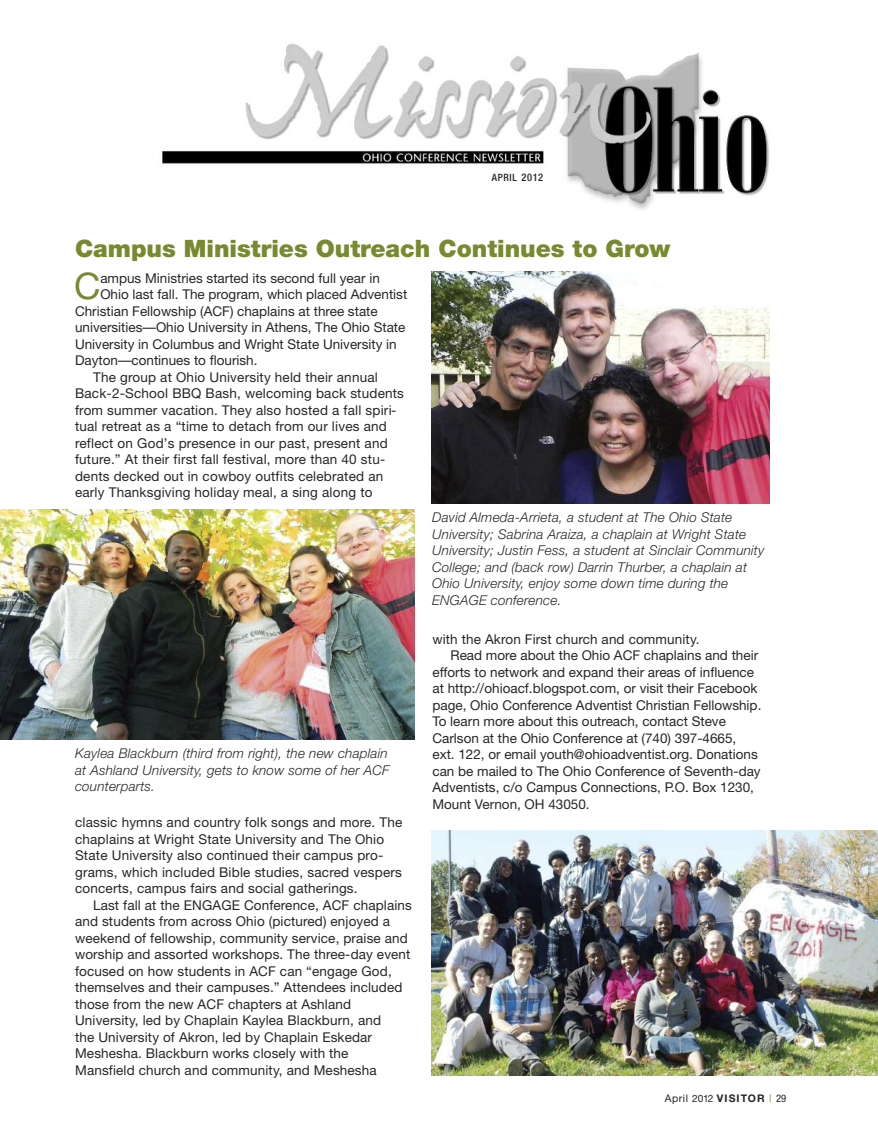
<style>
.page{position:relative;width:878px;height:1148px;background:#fff}
.page>*{position:absolute;margin:0;border:0;box-sizing:border-box;transform-origin:0 0}
.t1{font:36.6px "Helvetica Neue";color:#778a30}
.t2{font:900 24px "Helvetica Neue";color:#778a30}
.t3{font:13.5px/16.5px "Helvetica Neue";letter-spacing:.01em;color:#272627}
.t4{font:italic 300 13.5px/16.5px "Helvetica Neue";letter-spacing:.015em;color:#272627}
.t5{font:700 10.5px "Helvetica Neue";letter-spacing:.1em;color:#272627}
.t6{font:500 condensed 10.2px "Helvetica Neue";letter-spacing:.065em;color:#272627}
.s1{font-size:10.5px}
.s2{font-weight:400}
.s3{font-weight:400;font-size:10.2px}
.s4{font-weight:400;font-stretch:condensed;color:#778a30}
.s5{font-weight:400;font-stretch:condensed}
</style>
<div class="page">
<img style="left:162px;top:43px;width:607px;height:167px">
<img style="left:431px;top:272px;width:338px;height:231px">
<img style="left:431px;top:830px;width:447px;height:245px">
<img style="left:0;top:510px;width:414px;height:229px">
<p class="t6" style="left:492px;top:173px;width:53px">APRIL <span class="s1">2012</span></p>
<h2 class="t2" style="left:75px;top:240px;width:597px">Campus Ministries Outreach Continues to Grow</h2>
<h1 class="t1" style="left:74px;top:273px;width:28px">C</h1>
<p class="t3" style="left:100px;top:271px;width:281px">ampus Ministries started its second full year in</p>
<p class="t3" style="left:100px;top:287px;width:308px">Ohio last fall. The program, which placed Adventist</p>
<p class="t3" style="left:75px;top:304px;width:304px">Christian Fellowship (ACF) chaplains at three state</p>
<p class="t3" style="left:75px;top:320px;width:332px">universities—Ohio University in Athens, The Ohio State</p>
<p class="t3" style="left:75px;top:337px;width:323px">University in Columbus and Wright State University in</p>
<p class="t3" style="left:75px;top:353px;width:184px">Dayton—continues to flourish.</p>
<p class="t3" style="left:93px;top:370px;width:286px">The group at Ohio University held their annual</p>
<p class="t3" style="left:75px;top:386px;width:330px">Back-2-School BBQ Bash, welcoming back students</p>
<p class="t3" style="left:75px;top:403px;width:323px">from summer vacation. They also hosted a fall spiri-</p>
<p class="t3" style="left:75px;top:419px;width:313px">tual retreat as a “time to detach from our lives and</p>
<p class="t3" style="left:75px;top:436px;width:314px">reflect on God’s presence in our past, present and</p>
<p class="t3" style="left:75px;top:452px;width:312px">future.” At their first fall festival, more than 40 stu-</p>
<p class="t3" style="left:75px;top:469px;width:310px">dents decked out in cowboy outfits celebrated an</p>
<p class="t3" style="left:75px;top:485px;width:299px">early Thanksgiving holiday meal, a sing along to</p>
<p class="t4" style="left:75px;top:746px;width:316px">Kaylea Blackburn (third from right), the new chaplain at Ashland University, gets to know some of her ACF counterparts.</p>
<p class="t3" style="left:75px;top:815px;width:329px">classic hymns and country folk songs and more. The chaplains at Wright State University and The Ohio State University also continued their campus pro&shy;grams, which included Bible studies, sacred vespers concerts, campus fairs and social gatherings.</p>
<p class="t3" style="left:75px;top:898px;width:338px;text-indent:18px">Last fall at the ENGAGE Conference, ACF chaplains and students from across Ohio (pictured) enjoyed a weekend of fellowship, community service, praise and worship and assorted workshops. The three-day event focused on how students in ACF can “engage God, themselves and their campuses.” Attendees included those from the new ACF chapters at Ashland University, led by Chaplain Kaylea Blackburn, and<br>the University of Akron, led by Chaplain Eskedar Meshesha. Blackburn works closely with the<br>Mansfield church and community, and Meshesha</p>
<p class="t4" style="left:432px;top:510px;width:333px">David Almeda-Arrieta, a student at The Ohio State University; Sabrina Araiza, a chaplain at Wright State University; Justin Fess, a student at Sinclair Community College; and (back row) Darrin Thurber, a chaplain at Ohio University, enjoy some down time during the ENGAGE conference.</p>
<p class="t3" style="left:432px;top:632px;width:269px">with the Akron First church and community.</p>
<p class="t3" style="left:450px;top:648px;width:309px">Read more about the Ohio ACF chaplains and their</p>
<p class="t3" style="left:432px;top:665px;width:323px">efforts to network and expand their areas of influence</p>
<p class="t3" style="left:432px;top:681px;width:326px">at http://ohioacf.blogspot.com, or visit their Facebook</p>
<p class="t3" style="left:432px;top:698px;width:330px">page, Ohio Conference Adventist Christian Fellowship.</p>
<p class="t3" style="left:432px;top:714px;width:295px">To learn more about this outreach, contact Steve</p>
<p class="t3" style="left:432px;top:731px;width:305px">Carlson at the Ohio Conference at (740) 397-4665,</p>
<p class="t3" style="left:432px;top:747px;width:327px">ext. 122, or email youth@ohioadventist.org. Donations</p>
<p class="t3" style="left:432px;top:764px;width:330px">can be mailed to The Ohio Conference of Seventh-day</p>
<p class="t3" style="left:432px;top:780px;width:323px">Adventists, c/o Campus Connections, P.O. Box 1230,</p>
<p class="t3" style="left:432px;top:797px;width:159px">Mount Vernon, OH 43050.</p>
<p class="t5" style="left:664px;top:1094px;width:123px"><span class="s2">April</span> <span class="s3">2012</span> VISITOR <span class="s4">|</span> <span class="s5">29</span></p>
</div>
